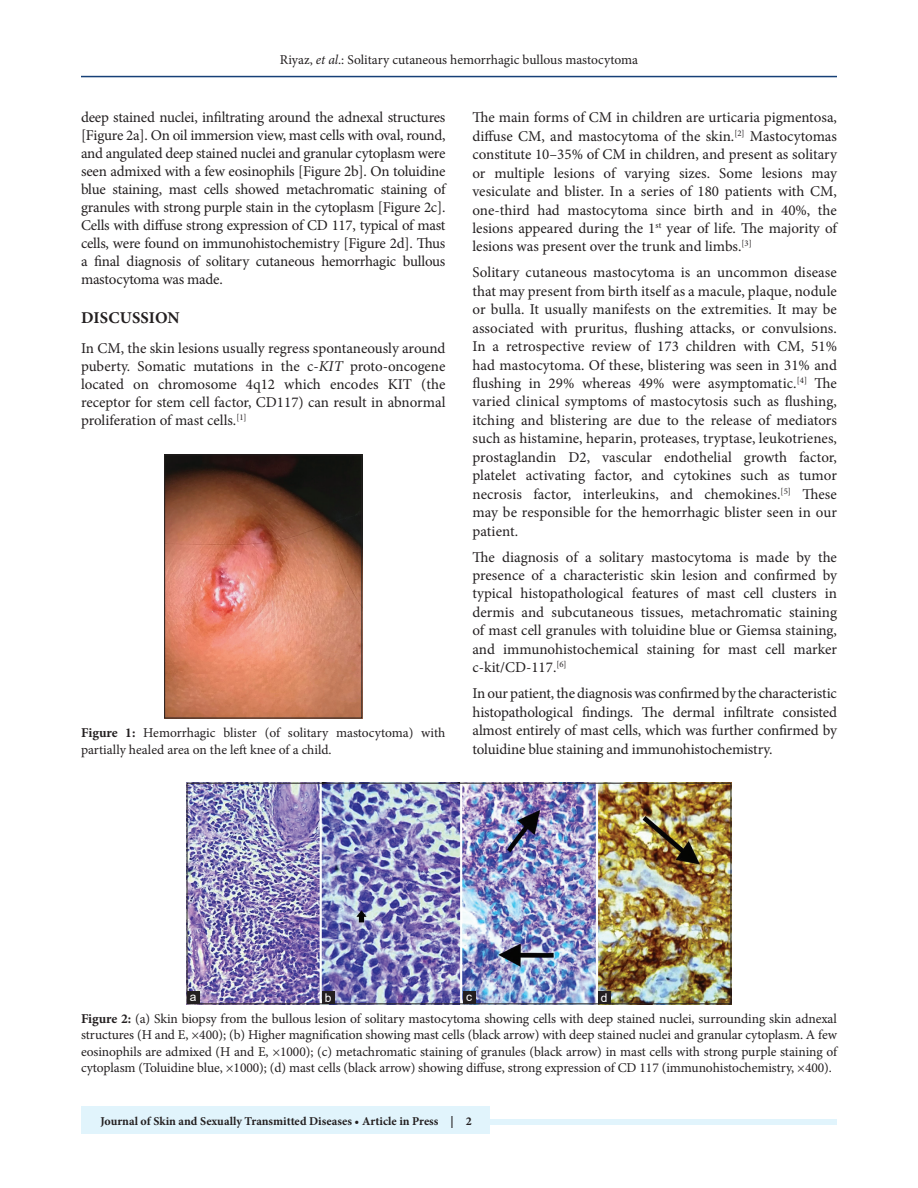
<style>
.page{position:relative;width:918px;height:1188px;background:#fff}
.page>*{position:absolute;margin:0;border:0;box-sizing:border-box;transform-origin:0 0}
.t1{font:700 16.5px "Minion Pro";letter-spacing:.01em;color:#231f20}
.TX{font:15px/18.5px "Minion Pro";letter-spacing:-.005em;color:#231f20;text-align:justify}
.FGC{font:13.5px/16.5px "Minion Pro";letter-spacing:-.005em;color:#231f20}
.JF{font:700 12px "Minion Pro";color:#231f20}
.LABEL{font:12px "Arial";color:#fff}
.s1{font-style:italic}
.s2{font-weight:700}
</style>
<div class="page">
<img style="left:166px;top:457px;width:194px;height:259px">
<div style="left:164px;top:455px;width:198px;height:263px;border:1px solid #231f20"></div>
<hr style="left:81px;top:76px;width:756px;height:1px;background:#164077">
<div style="left:81px;top:1119px;width:756px;height:6px;background:#e1f4fc"></div>
<div style="left:81px;top:1106px;width:409px;height:28px;background:#e1f4fc"></div>
<img style="left:189px;top:785px;width:540px;height:217px">
<div style="left:187px;top:783px;width:544px;height:221px;border:1px solid #231f20"></div>
<div style="left:598px;top:991px;width:13px;height:13px;background:#231f20"></div>
<div style="left:463px;top:991px;width:12px;height:13px;background:#231f20"></div>
<div style="left:322px;top:991px;width:13px;height:13px;background:#231f20"></div>
<div style="left:187px;top:991px;width:13px;height:13px;background:#231f20"></div>
<p class="FGC" style="left:280px;top:51px;width:360px">Riyaz, <span class="s1">et al</span>.: Solitary cutaneous hemorrhagic bullous mastocytoma</p>
<p class="TX" style="left:81px;top:109px;width:366px;line-height:18px">deep stained nuclei, infiltrating around the adnexal structures [Figure 2a]. On oil immersion view, mast cells with oval, round, and angulated deep stained nuclei and granular cytoplasm were seen admixed with a few eosinophils [Figure 2b]. On toluidine blue staining, mast cells showed metachromatic staining of granules with strong purple stain in the cytoplasm [Figure 2c].<br>Cells with diffuse strong expression of CD 117, typical of mast cells, were found on immunohistochemistry [Figure 2d]. Thus a final diagnosis of solitary cutaneous hemorrhagic bullous mastocytoma was made.</p>
<h1 class="t1" style="left:81px;top:306px;width:100px">DISCUSSION</h1>
<p class="TX" style="left:81px;top:340px;width:366px;line-height:18px">In CM, the skin lesions usually regress spontaneously around puberty. Somatic mutations in the c-<span class="s1">KIT</span> proto-oncogene located on chromosome 4q12 which encodes KIT (the receptor for stem cell factor, CD117) can result in abnormal proliferation of mast cells.<sup>[1]</sup></p>
<p class="FGC" style="left:81px;top:725px;width:366px"><span class="s2">Figure 1:</span> Hemorrhagic blister (of solitary mastocytoma) with partially healed area on the left knee of a child.</p>
<p class="TX" style="left:472px;top:108px;width:366px">The main forms of CM in children are urticaria pigmentosa, diffuse CM, and mastocytoma of the skin.<sup>[2]</sup> Mastocytomas constitute 10–35% of CM in children, and present as solitary or multiple lesions of varying sizes. Some lesions may vesiculate and blister. In a series of 180 patients with CM, one-third had mastocytoma since birth and in 40%, the lesions appeared during the 1<sup>st</sup> year of life. The majority of lesions was present over the trunk and limbs.<sup>[3]</sup></p>
<p class="TX" style="left:472px;top:263px;width:366px">Solitary cutaneous mastocytoma is an uncommon disease that may present from birth itself as a macule, plaque, nodule or bulla. It usually manifests on the extremities. It may be associated with pruritus, flushing attacks, or convulsions.<br>In a retrospective review of 173 children with CM, 51% had mastocytoma. Of these, blistering was seen in 31% and flushing in 29% whereas 49% were asymptomatic.<sup>[4]</sup> The varied clinical symptoms of mastocytosis such as flushing, itching and blistering are due to the release of mediators such as histamine, heparin, proteases, tryptase, leukotrienes, prostaglandin D2, vascular endothelial growth factor, platelet activating factor, and cytokines such as tumor necrosis factor, interleukins, and chemokines.<sup>[5]</sup> These may be responsible for the hemorrhagic blister seen in our patient.</p>
<p class="TX" style="left:472px;top:548px;width:366px">The diagnosis of a solitary mastocytoma is made by the presence of a characteristic skin lesion and confirmed by typical histopathological features of mast cell clusters in dermis and subcutaneous tissues, metachromatic staining of mast cell granules with toluidine blue or Giemsa staining, and immunohistochemical staining for mast cell marker c-kit/CD-117.<sup>[6]</sup></p>
<p class="TX" style="left:472px;top:684px;width:366px">In our patient, the diagnosis was confirmed by the characteristic histopathological findings. The dermal infiltrate consisted almost entirely of mast cells, which was further confirmed by toluidine blue staining and immunohistochemistry.</p>
<p class="LABEL" style="left:190px;top:988px;width:8px">a</p>
<p class="LABEL" style="left:325px;top:989px;width:8px">b</p>
<p class="LABEL" style="left:466px;top:988px;width:7px">c</p>
<p class="LABEL" style="left:601px;top:989px;width:8px">d</p>
<p class="FGC" style="left:81px;top:1010px;width:758px;text-align:justify"><span class="s2">Figure 2:</span> (a) Skin biopsy from the bullous lesion of solitary mastocytoma showing cells with deep stained nuclei, surrounding skin adnexal structures (H and E, ×400); (b) Higher magnification showing mast cells (black arrow) with deep stained nuclei and granular cytoplasm. A few eosinophils are admixed (H and E, ×1000); (c) metachromatic staining of granules (black arrow) in mast cells with strong purple staining of cytoplasm (Toluidine blue, ×1000); (d) mast cells (black arrow) showing diffuse, strong expression of CD 117 (immunohistochemistry, ×400).</p>
<p class="JF" style="left:100px;top:1113px;width:373px">Journal of Skin and Sexually Transmitted Diseases • Article in Press | 2</p>
</div>
